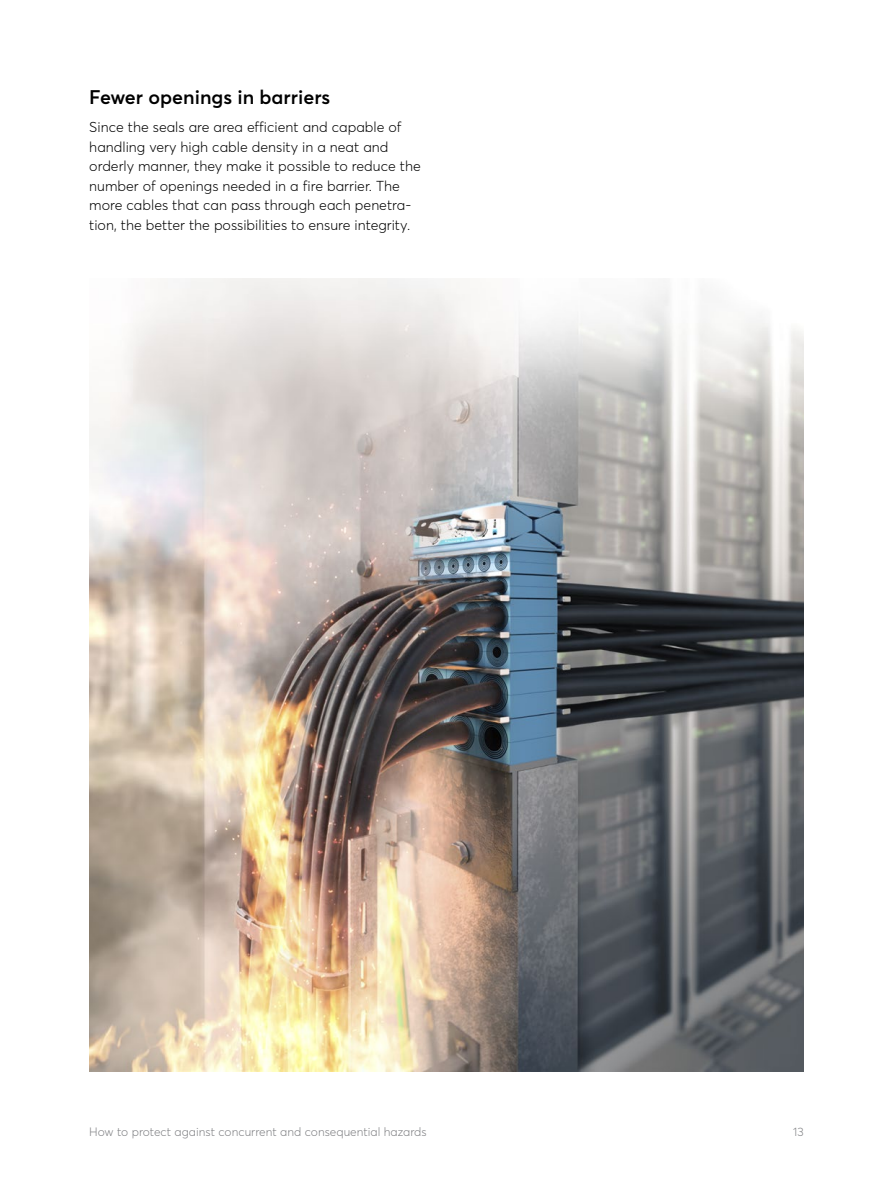
<style>
.page{position:relative;width:893px;height:1191px;background:#fff}
.page>*{position:absolute;margin:0;border:0;box-sizing:border-box;transform-origin:0 0}
.t1{font:600 19.5px "Averta";color:#000}
.t2{font:300 14.25px/19.5px "Averta";color:#000}
.t3{font:300 12px "Averta";color:#808184}
</style>
<div class="page">
<img style="left:89px;top:279px;width:715px;height:792px">
<h1 class="t1" style="left:89px;top:85px;width:243px">Fewer openings in barriers</h1>
<p class="t2" style="left:89px;top:117px;width:333px">Since the seals are area efficient and capable of handling very high cable density in a neat and orderly manner, they make it possible to reduce the number of openings needed in a fire barrier. The more cables that can pass through each penetra&shy;tion, the better the possibilities to ensure integrity.</p>
<p class="t3" style="left:89px;top:1124px;width:339px">How to protect against concurrent and consequential hazards</p>
<p class="t3" style="left:793px;top:1124px;width:12px">13</p>
</div>
